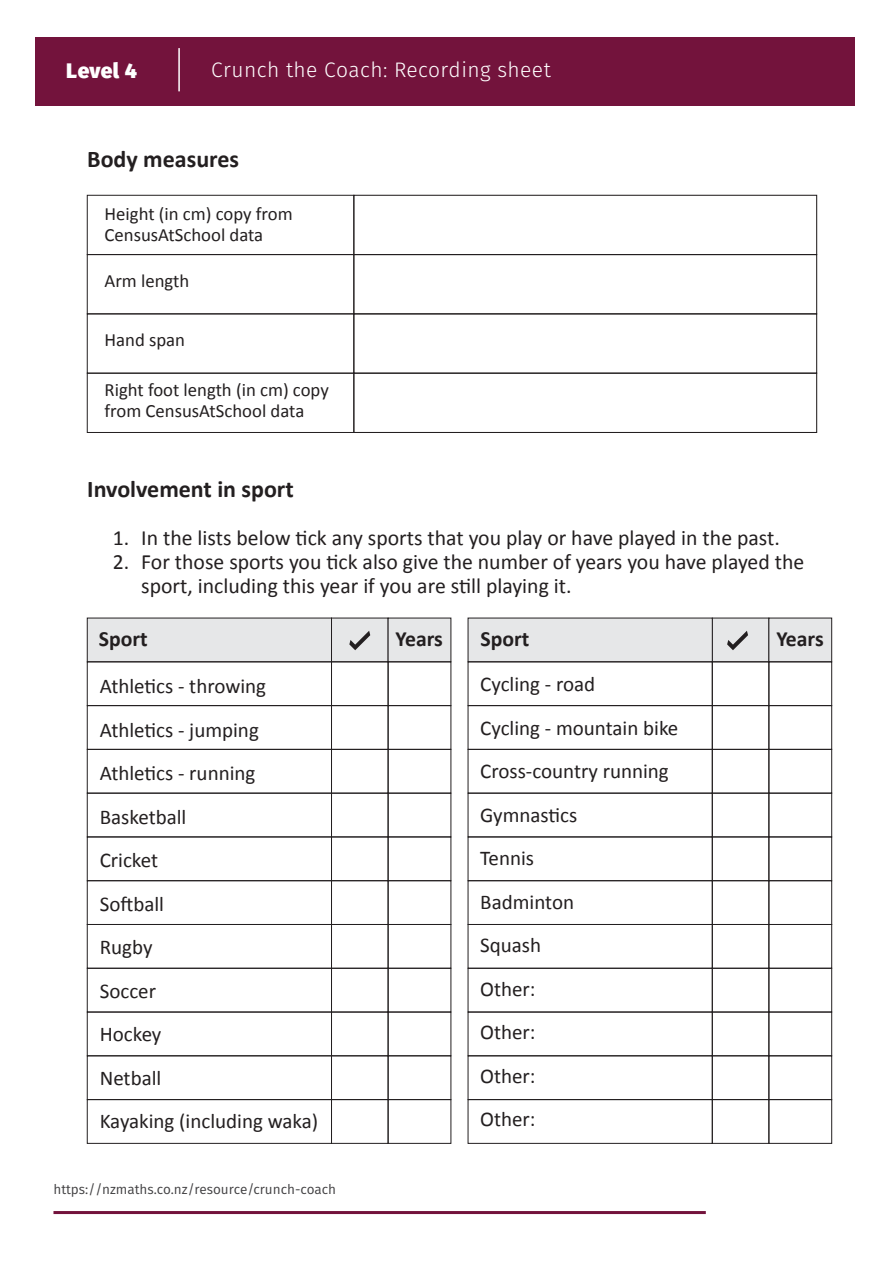
<style>
.page{position:relative;width:893px;height:1263px;background:#fff}
.page>*{position:absolute;margin:0;border:0;box-sizing:border-box;transform-origin:0 0}
.t1{font:700 24px "Calibri";color:#231f20}
.t2{font:21.75px/24px "Calibri";color:#231f20}
.t3{font:700 21.75px "Calibri";color:#231f20}
.t4{font:21px/43.5px "Calibri";color:#231f20}
.t5{font:300 21px "Fira Sans";letter-spacing:.02em;color:#fff}
.t6{font:800 21px "Fira Sans";letter-spacing:.015em;color:#fff}
.t7{font:18.75px/21px "Calibri";color:#231f20}
.t8{font:13.5px "Fira Sans";color:#414042}
</style>
<div class="page">
<div style="left:712px;top:618px;width:57px;height:44px;background:#e6e7e8"></div>
<div style="left:36px;top:37px;width:819px;height:68px;background:#73133c"></div>
<hr style="left:178px;top:48px;width:2px;height:43px;background:#fff">
<hr style="left:53px;top:1211px;width:653px;height:3px;background:#73133c">
<div style="left:87px;top:195px;width:267px;height:60px;border:1px solid #231f20"></div>
<div style="left:353px;top:195px;width:464px;height:60px;border:1px solid #231f20"></div>
<div style="left:87px;top:254px;width:267px;height:60px;border:1px solid #231f20"></div>
<div style="left:353px;top:254px;width:464px;height:60px;border:1px solid #231f20"></div>
<div style="left:87px;top:313px;width:267px;height:61px;border:1px solid #231f20"></div>
<div style="left:353px;top:313px;width:464px;height:61px;border:1px solid #231f20"></div>
<div style="left:87px;top:373px;width:267px;height:60px;border:1px solid #231f20"></div>
<div style="left:353px;top:373px;width:464px;height:60px;border:1px solid #231f20"></div>
<div style="left:87px;top:618px;width:245px;height:44px;background:#e6e7e8"></div>
<div style="left:331px;top:618px;width:57px;height:44px;background:#e6e7e8"></div>
<div style="left:87px;top:661px;width:245px;height:45px;border:1px solid #231f20"></div>
<div style="left:331px;top:661px;width:57px;height:45px;border:1px solid #231f20"></div>
<div style="left:87px;top:705px;width:245px;height:45px;border:1px solid #231f20"></div>
<div style="left:331px;top:705px;width:57px;height:45px;border:1px solid #231f20"></div>
<div style="left:87px;top:749px;width:245px;height:44px;border:1px solid #231f20"></div>
<div style="left:331px;top:749px;width:57px;height:44px;border:1px solid #231f20"></div>
<div style="left:87px;top:793px;width:245px;height:44px;border:1px solid #231f20"></div>
<div style="left:331px;top:793px;width:57px;height:44px;border:1px solid #231f20"></div>
<div style="left:87px;top:836px;width:245px;height:45px;border:1px solid #231f20"></div>
<div style="left:331px;top:836px;width:57px;height:45px;border:1px solid #231f20"></div>
<div style="left:87px;top:880px;width:245px;height:45px;border:1px solid #231f20"></div>
<div style="left:331px;top:880px;width:57px;height:45px;border:1px solid #231f20"></div>
<div style="left:87px;top:924px;width:245px;height:45px;border:1px solid #231f20"></div>
<div style="left:331px;top:924px;width:57px;height:45px;border:1px solid #231f20"></div>
<div style="left:87px;top:968px;width:245px;height:44px;border:1px solid #231f20"></div>
<div style="left:331px;top:968px;width:57px;height:44px;border:1px solid #231f20"></div>
<div style="left:87px;top:1012px;width:245px;height:44px;border:1px solid #231f20"></div>
<div style="left:331px;top:1012px;width:57px;height:44px;border:1px solid #231f20"></div>
<div style="left:87px;top:1055px;width:245px;height:45px;border:1px solid #231f20"></div>
<div style="left:331px;top:1055px;width:57px;height:45px;border:1px solid #231f20"></div>
<div style="left:87px;top:1099px;width:245px;height:45px;border:1px solid #231f20"></div>
<div style="left:331px;top:1099px;width:57px;height:45px;border:1px solid #231f20"></div>
<div style="left:388px;top:618px;width:63px;height:44px;background:#e6e7e8"></div>
<div style="left:388px;top:661px;width:63px;height:45px;border:1px solid #231f20"></div>
<div style="left:388px;top:705px;width:63px;height:45px;border:1px solid #231f20"></div>
<div style="left:388px;top:749px;width:63px;height:44px;border:1px solid #231f20"></div>
<div style="left:388px;top:793px;width:63px;height:44px;border:1px solid #231f20"></div>
<div style="left:388px;top:836px;width:63px;height:45px;border:1px solid #231f20"></div>
<div style="left:388px;top:880px;width:63px;height:45px;border:1px solid #231f20"></div>
<div style="left:388px;top:924px;width:63px;height:45px;border:1px solid #231f20"></div>
<div style="left:388px;top:968px;width:63px;height:44px;border:1px solid #231f20"></div>
<div style="left:388px;top:1011px;width:63px;height:45px;border:1px solid #231f20"></div>
<div style="left:388px;top:1055px;width:63px;height:45px;border:1px solid #231f20"></div>
<div style="left:388px;top:1099px;width:63px;height:45px;border:1px solid #231f20"></div>
<div style="left:468px;top:618px;width:245px;height:44px;background:#e6e7e8"></div>
<div style="left:468px;top:661px;width:245px;height:45px;border:1px solid #231f20"></div>
<div style="left:468px;top:705px;width:245px;height:45px;border:1px solid #231f20"></div>
<div style="left:468px;top:749px;width:245px;height:44px;border:1px solid #231f20"></div>
<div style="left:468px;top:793px;width:245px;height:44px;border:1px solid #231f20"></div>
<div style="left:468px;top:836px;width:245px;height:45px;border:1px solid #231f20"></div>
<div style="left:468px;top:880px;width:245px;height:45px;border:1px solid #231f20"></div>
<div style="left:468px;top:924px;width:245px;height:45px;border:1px solid #231f20"></div>
<div style="left:468px;top:968px;width:245px;height:44px;border:1px solid #231f20"></div>
<div style="left:468px;top:1012px;width:245px;height:44px;border:1px solid #231f20"></div>
<div style="left:468px;top:1055px;width:245px;height:45px;border:1px solid #231f20"></div>
<div style="left:468px;top:1099px;width:245px;height:45px;border:1px solid #231f20"></div>
<svg style="left:349px;top:631px;width:21px;height:19px"></svg>
<svg style="left:727px;top:631px;width:21px;height:19px"></svg>
<div style="left:712px;top:661px;width:57px;height:45px;border:1px solid #231f20"></div>
<div style="left:712px;top:705px;width:57px;height:45px;border:1px solid #231f20"></div>
<div style="left:712px;top:749px;width:57px;height:44px;border:1px solid #231f20"></div>
<div style="left:712px;top:793px;width:57px;height:44px;border:1px solid #231f20"></div>
<div style="left:712px;top:836px;width:57px;height:45px;border:1px solid #231f20"></div>
<div style="left:712px;top:880px;width:57px;height:45px;border:1px solid #231f20"></div>
<div style="left:712px;top:924px;width:57px;height:45px;border:1px solid #231f20"></div>
<div style="left:712px;top:968px;width:57px;height:44px;border:1px solid #231f20"></div>
<div style="left:712px;top:1012px;width:57px;height:44px;border:1px solid #231f20"></div>
<div style="left:712px;top:1055px;width:57px;height:45px;border:1px solid #231f20"></div>
<div style="left:712px;top:1099px;width:57px;height:45px;border:1px solid #231f20"></div>
<div style="left:768px;top:618px;width:64px;height:44px;background:#e6e7e8;border:1px solid #231f20"></div>
<div style="left:768px;top:661px;width:64px;height:45px;border:1px solid #231f20"></div>
<div style="left:768px;top:705px;width:64px;height:45px;border:1px solid #231f20"></div>
<div style="left:768px;top:749px;width:64px;height:44px;border:1px solid #231f20"></div>
<div style="left:768px;top:793px;width:64px;height:44px;border:1px solid #231f20"></div>
<div style="left:768px;top:836px;width:64px;height:45px;border:1px solid #231f20"></div>
<div style="left:768px;top:880px;width:64px;height:45px;border:1px solid #231f20"></div>
<div style="left:768px;top:924px;width:64px;height:45px;border:1px solid #231f20"></div>
<div style="left:768px;top:968px;width:64px;height:44px;border:1px solid #231f20"></div>
<div style="left:768px;top:1011px;width:64px;height:45px;border:1px solid #231f20"></div>
<div style="left:768px;top:1055px;width:64px;height:45px;border:1px solid #231f20"></div>
<div style="left:768px;top:1099px;width:64px;height:45px;border:1px solid #231f20"></div>
<p class="t6" style="left:66px;top:56px;width:72px">Level 4</p>
<p class="t5" style="left:211px;top:55px;width:341px">Crunch the Coach: Recording sheet</p>
<p class="t1" style="left:87px;top:144px;width:153px">Body measures</p>
<p class="t7" style="left:105px;top:203px;width:190px">Height (in cm) copy from<br>CensusAtSchool data</p>
<p class="t7" style="left:105px;top:270px;width:86px">Arm length</p>
<p class="t7" style="left:105px;top:329px;width:82px">Hand span</p>
<p class="t7" style="left:105px;top:379px;width:226px">Right foot length (in cm) copy from CensusAtSchool data</p>
<p class="t1" style="left:87px;top:474px;width:208px">Involvement in sport</p>
<p class="t2" style="left:113px;top:526px;width:669px">1. In the lists below tick any sports that you play or have played in the past.</p>
<p class="t2" style="left:141px;top:550px;width:664px;text-indent:-28px">2. For those sports you tick also give the number of years you have played the sport, including this year if you are still playing it.</p>
<p class="t3" style="left:99px;top:625px;width:50px">Sport</p>
<p class="t3" style="left:396px;top:625px;width:49px">Years</p>
<p class="t3" style="left:481px;top:625px;width:50px">Sport</p>
<p class="t3" style="left:776px;top:625px;width:49px">Years</p>
<p class="t4" style="left:100px;top:664px;width:220px">Athletics - throwing<br>Athletics - jumping<br>Athletics - running<br>Basketball<br>Cricket<br>Softball<br>Rugby<br>Soccer<br>Hockey<br>Netball<br>Kayaking (including waka)</p>
<p class="t4" style="left:480px;top:662px;width:200px">Cycling - road<br>Cycling - mountain bike<br>Cross-country running<br>Gymnastics<br>Tennis<br>Badminton<br>Squash<br>Other:<br>Other:<br>Other:<br>Other:</p>
<p class="t8" style="left:53px;top:1180px;width:284px">https://nzmaths.co.nz/resource/crunch-coach</p>
</div>
